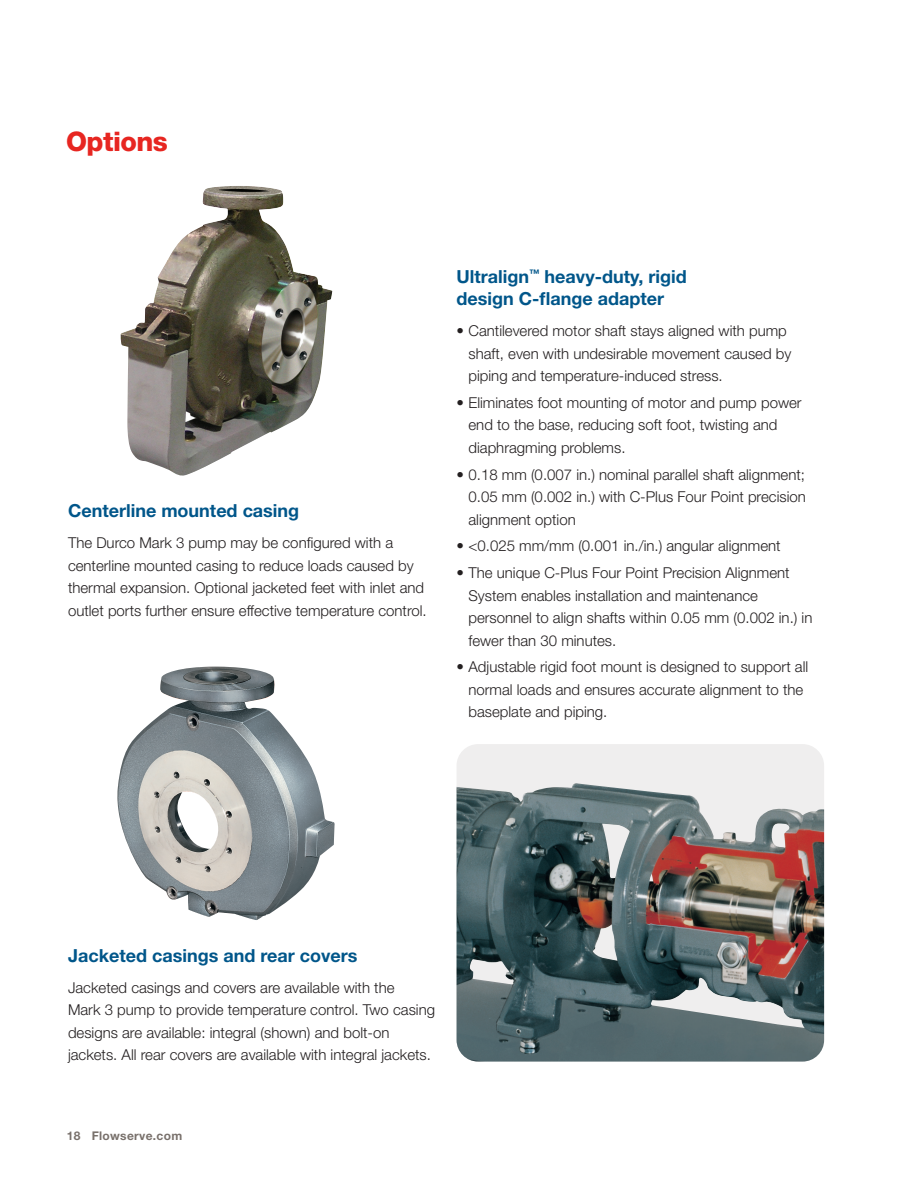
<style>
.page{position:relative;width:918px;height:1188px;background:#fff}
.page>*{position:absolute;margin:0;border:0;box-sizing:border-box;transform-origin:0 0}
.Headline_Level_1__re{font:800 27px "Helvetica Neue LT Std";letter-spacing:-.02em;color:#e72621}
.Subhead_Level_1__blu{font:700 18px/21.6px "Helvetica Neue LT Std";color:#00568a}
.Body_copy{font:300 15px/22.5px "Helvetica Neue LT Std";color:#231f20}
.t1{font:700 12px "Helvetica Neue LT Std";letter-spacing:.025em;color:#79716c}
</style>
<div class="page">
<img style="left:117px;top:667px;width:218px;height:253px">
<img style="left:121px;top:186px;width:211px;height:290px">
<div style="left:457px;top:744px;width:367px;height:318px;background:#efeeee;border-radius:22px"></div>
<img style="left:457px;top:784px;width:367px;height:278px">
<p class="Headline_Level_1__re" style="left:66px;top:125px;width:103px">Options</p>
<p class="Subhead_Level_1__blu" style="left:68px;top:499px;width:233px">Centerline mounted casing</p>
<p class="Body_copy" style="left:68px;top:531px;width:360px">The Durco Mark 3 pump may be configured with a centerline mounted casing to reduce loads caused by thermal expansion. Optional jacketed feet with inlet and outlet ports further ensure effective temperature control.</p>
<p class="Subhead_Level_1__blu" style="left:457px;top:266px;width:232px">Ultralign<sup>™</sup> heavy-duty, rigid design C-flange adapter</p>
<p class="Body_copy" style="left:469px;top:319px;width:324px;text-indent:-12px">• Cantilevered motor shaft stays aligned with pump shaft, even with undesirable movement caused by piping and temperature-induced stress.</p>
<p class="Body_copy" style="left:469px;top:391px;width:335px;text-indent:-12px">• Eliminates foot mounting of motor and pump power end to the base, reducing soft foot, twisting and diaphragming problems.</p>
<p class="Body_copy" style="left:469px;top:463px;width:339px;text-align:justify;text-indent:-12px">• 0.18 mm (0.007 in.) nominal parallel shaft alignment; 0.05 mm (0.002 in.) with C-Plus Four Point precision alignment option</p>
<p class="Body_copy" style="left:457px;top:534px;width:326px">• &lt;0.025 mm/mm (0.001 in./in.) angular alignment</p>
<p class="Body_copy" style="left:469px;top:561px;width:345px;text-indent:-12px">• The unique C-Plus Four Point Precision Alignment System enables installation and maintenance personnel to align shafts within 0.05 mm (0.002 in.) in fewer than 30 minutes.</p>
<p class="Body_copy" style="left:469px;top:655px;width:341px;text-indent:-12px">• Adjustable rigid foot mount is designed to support all normal loads and ensures accurate alignment to the baseplate and piping.</p>
<p class="Subhead_Level_1__blu" style="left:68px;top:944px;width:291px">Jacketed casings and rear covers</p>
<p class="Body_copy" style="left:68px;top:976px;width:369px">Jacketed casings and covers are available with the<br>Mark 3 pump to provide temperature control. Two casing designs are available: integral (shown) and bolt-on jackets. All rear covers are available with integral jackets.</p>
<p class="t1" style="left:67px;top:1128px;width:117px">18 Flowserve.com</p>
</div>
